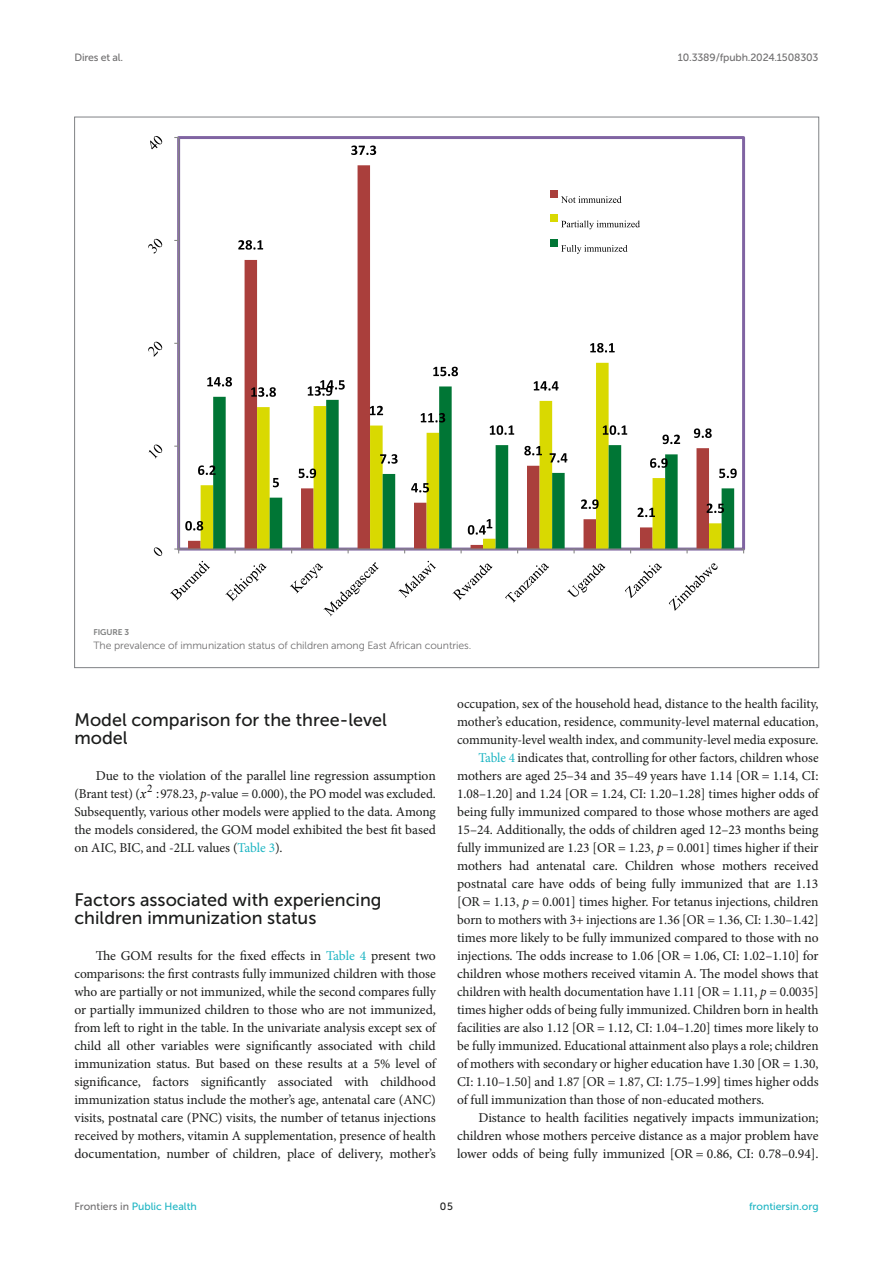
<style>
.page{position:relative;width:893px;height:1263px;background:#fff}
.page>*{position:absolute;margin:0;border:0;box-sizing:border-box;transform-origin:0 0}
.HEAD_2{font:18px/18px "Museo Sans 500";color:#1b1c1b}
.TEXT{font:13.5px/18px "Minion Pro";letter-spacing:-.005em;color:#1b1c1b;text-align:justify}
.spi-math-img{font:10.8px "Times New Roman";color:#000}
.FIG_LEG{font:10.5px "Museo Sans 300";letter-spacing:-.01em;color:#706f70}
.t1{font:10.5px "Museo Sans 500";color:#1db5c3}
.t2{font:10.5px "Museo Sans 500";letter-spacing:-.015em;color:#706f70}
.t3{font:10.5px "Museo Sans 500";color:#1b1c1b}
.FIG_HD{font:8.25px "Museo Sans 700";letter-spacing:-.01em;color:#7e7f7f}
.s1{font-style:italic;font-size:13.5px}
.s2{font-size:13.5px}
.s3{font-style:italic}
.s4{color:#1db5c3}
.s5{color:#706f70}
</style>
<div class="page">
<div style="left:177px;top:136px;width:568px;height:414px;border:3px solid #8064a2"></div>
<svg style="left:188px;top:165px;width:452px;height:383px"></svg>
<svg style="left:201px;top:363px;width:439px;height:185px"></svg>
<svg style="left:213px;top:386px;width:521px;height:162px"></svg>
<hr style="left:178px;top:137px;width:1px;height:412px;background:#868686">
<hr style="left:179px;top:548px;width:565px;height:2px;background:#868686">
<svg style="left:174px;top:548px;width:5px;height:5px"></svg>
<svg style="left:185px;top:521px;width:18px;height:9px"></svg>
<svg style="left:238px;top:240px;width:25px;height:10px"></svg>
<svg style="left:299px;top:468px;width:17px;height:10px"></svg>
<svg style="left:351px;top:145px;width:25px;height:10px"></svg>
<svg style="left:411px;top:483px;width:18px;height:9px"></svg>
<svg style="left:524px;top:446px;width:18px;height:9px"></svg>
<svg style="left:581px;top:499px;width:18px;height:10px"></svg>
<svg style="left:637px;top:508px;width:18px;height:9px"></svg>
<svg style="left:694px;top:428px;width:18px;height:10px"></svg>
<svg style="left:198px;top:465px;width:18px;height:10px"></svg>
<svg style="left:251px;top:387px;width:25px;height:10px"></svg>
<svg style="left:370px;top:406px;width:13px;height:9px"></svg>
<svg style="left:421px;top:413px;width:24px;height:9px"></svg>
<svg style="left:468px;top:519px;width:24px;height:16px"></svg>
<svg style="left:534px;top:381px;width:25px;height:10px"></svg>
<svg style="left:590px;top:343px;width:25px;height:10px"></svg>
<svg style="left:650px;top:458px;width:18px;height:10px"></svg>
<svg style="left:707px;top:503px;width:17px;height:10px"></svg>
<svg style="left:207px;top:377px;width:25px;height:9px"></svg>
<svg style="left:273px;top:478px;width:6px;height:9px"></svg>
<svg style="left:308px;top:380px;width:37px;height:16px"></svg>
<svg style="left:380px;top:454px;width:18px;height:10px"></svg>
<svg style="left:433px;top:367px;width:25px;height:9px"></svg>
<svg style="left:490px;top:425px;width:24px;height:10px"></svg>
<svg style="left:550px;top:453px;width:17px;height:10px"></svg>
<svg style="left:603px;top:425px;width:24px;height:10px"></svg>
<svg style="left:662px;top:435px;width:18px;height:9px"></svg>
<svg style="left:719px;top:468px;width:18px;height:10px"></svg>
<svg style="left:154px;top:547px;width:8px;height:9px"></svg>
<svg style="left:149px;top:444px;width:13px;height:15px"></svg>
<svg style="left:148px;top:342px;width:14px;height:15px"></svg>
<svg style="left:148px;top:239px;width:14px;height:14px"></svg>
<svg style="left:150px;top:136px;width:12px;height:13px"></svg>
<svg style="left:170px;top:561px;width:40px;height:39px"></svg>
<svg style="left:225px;top:563px;width:41px;height:38px"></svg>
<svg style="left:290px;top:562px;width:89px;height:54px"></svg>
<svg style="left:398px;top:561px;width:38px;height:37px"></svg>
<svg style="left:452px;top:563px;width:40px;height:37px"></svg>
<svg style="left:505px;top:563px;width:44px;height:40px"></svg>
<svg style="left:567px;top:564px;width:38px;height:33px"></svg>
<svg style="left:625px;top:563px;width:37px;height:35px"></svg>
<svg style="left:669px;top:563px;width:48px;height:48px"></svg>
<div style="left:551px;top:190px;width:7px;height:8px;background:#aa3f3c"></div>
<svg style="left:561px;top:196px;width:61px;height:7px"></svg>
<div style="left:551px;top:215px;width:7px;height:7px;background:#d9d901"></div>
<svg style="left:561px;top:221px;width:79px;height:8px"></svg>
<div style="left:551px;top:239px;width:7px;height:8px;background:#007635"></div>
<svg style="left:561px;top:245px;width:67px;height:9px"></svg>
<p class="t2" style="left:74px;top:51px;width:50px">Dires et al.</p>
<p class="t2" style="left:678px;top:51px;width:142px">10.3389/fpubh.2024.1508303</p>
<p class="FIG_HD" style="left:94px;top:628px;width:37px">FIGURE 3</p>
<p class="FIG_LEG" style="left:94px;top:639px;width:379px">The prevalence of immunization status of children among East African countries.</p>
<p class="HEAD_2" style="left:74px;top:711px;width:314px">Model comparison for the three-level model</p>
<p class="TEXT" style="left:74px;top:767px;width:363px;text-indent:21px">Due to the violation of the parallel line regression assumption (Brant test) (</p>
<p class="spi-math-img" style="left:140px;top:781px;width:21px">2<span class="s1">x</span> <span class="s2">:</span></p>
<p class="TEXT" style="left:74px;top:785px;width:363px;text-indent:86px">978.23, <span class="s3">p</span>-value = 0.000), the PO model was excluded.<br>Subsequently, various other models were applied to the data. Among the models considered, the GOM model exhibited the best fit based on AIC, BIC, and -2LL values (<span class="s4">Table 3</span>).</p>
<p class="HEAD_2" style="left:74px;top:891px;width:309px">Factors associated with experiencing children immunization status</p>
<p class="TEXT" style="left:74px;top:947px;width:363px;text-indent:21px">The GOM results for the fixed effects in <span class="s4">Table 4</span> present two comparisons: the first contrasts fully immunized children with those who are partially or not immunized, while the second compares fully or partially immunized children to those who are not immunized, from left to right in the table. In the univariate analysis except sex of child all other variables were significantly associated with child immunization status. But based on these results at a 5% level of significance, factors significantly associated with childhood immunization status include the mother’s age, antenatal care (ANC) visits, postnatal care (PNC) visits, the number of tetanus injections received by mothers, vitamin A supplementation, presence of health documentation, number of children, place of delivery, mother’s</p>
<p class="TEXT" style="left:457px;top:695px;width:363px">occupation, sex of the household head, distance to the health facility, mother’s education, residence, community-level maternal education, community-level wealth index, and community-level media exposure.</p>
<p class="TEXT" style="left:457px;top:749px;width:363px;text-indent:21px"><span class="s4">Table 4</span> indicates that, controlling for other factors, children whose mothers are aged 25–34 and 35–49 years have 1.14 [OR = 1.14, CI:<br>1.08–1.20] and 1.24 [OR = 1.24, CI: 1.20–1.28] times higher odds of being fully immunized compared to those whose mothers are aged 15–24. Additionally, the odds of children aged 12–23 months being fully immunized are 1.23 [OR = 1.23, <span class="s3">p</span> = 0.001] times higher if their mothers had antenatal care. Children whose mothers received postnatal care have odds of being fully immunized that are 1.13 [OR = 1.13, <span class="s3">p</span> = 0.001] times higher. For tetanus injections, children born to mothers with 3+ injections are 1.36 [OR = 1.36, CI: 1.30–1.42] times more likely to be fully immunized compared to those with no injections. The odds increase to 1.06 [OR = 1.06, CI: 1.02–1.10] for children whose mothers received vitamin A. The model shows that children with health documentation have 1.11 [OR = 1.11, <span class="s3">p</span> = 0.0035] times higher odds of being fully immunized. Children born in health facilities are also 1.12 [OR = 1.12, CI: 1.04–1.20] times more likely to be fully immunized. Educational attainment also plays a role; children of mothers with secondary or higher education have 1.30 [OR = 1.30, CI: 1.10–1.50] and 1.87 [OR = 1.87, CI: 1.75–1.99] times higher odds of full immunization than those of non-educated mothers.</p>
<p class="TEXT" style="left:457px;top:1109px;width:363px;text-indent:21px">Distance to health facilities negatively impacts immunization; children whose mothers perceive distance as a major problem have lower odds of being fully immunized [OR = 0.86, CI: 0.78–0.94].</p>
<p class="t1" style="left:74px;top:1200px;width:124px"><span class="s5">Frontiers in</span> Public Health</p>
<p class="t3" style="left:440px;top:1200px;width:14px">05</p>
<p class="t1" style="left:749px;top:1200px;width:71px">frontiersin.org</p>
</div>
